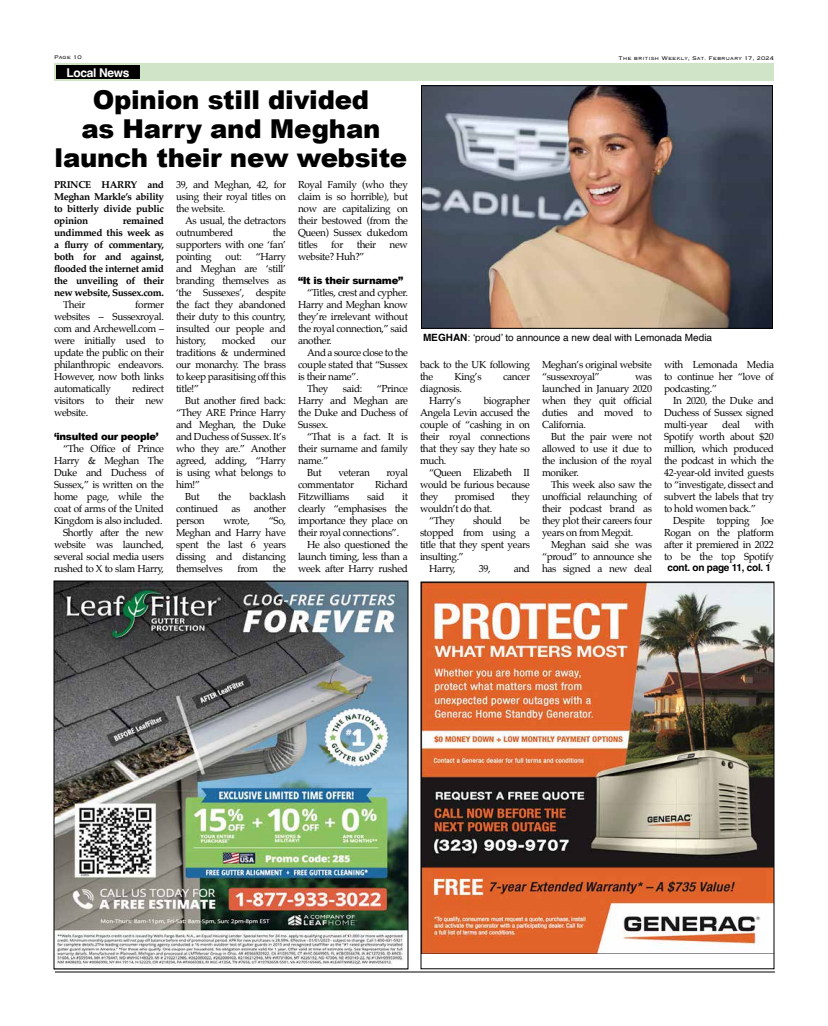
<style>
.page{position:relative;width:828px;height:1026px;background:#fff}
.page>*{position:absolute;margin:0;border:0;box-sizing:border-box;transform-origin:0 0}
.t1{font:900 26px/29px "Arial";letter-spacing:-.01em;color:#000;text-align:center}
.t2{font:700 12px "Helvetica";letter-spacing:-.025em;color:#fff}
.t3{font:10px/12px "Palatino";letter-spacing:-.03em;color:#000;text-align:justify}
.t4{font:700 10px/12px "Palatino";letter-spacing:-.03em;color:#000;text-align:justify}
.t5{font:10px "Helvetica";color:#000}
.t6{font:900 10px "Arial";letter-spacing:-.03em;color:#000}
.t7{font:700 10px "Helvetica";letter-spacing:-.025em;color:#000}
.t8{font:300 7px "Copperplate";color:#000}
.s1{font-weight:700}
</style>
<div class="page">
<hr style="left:55px;top:972px;width:720px;height:1px;background:#000">
<div style="left:54px;top:63px;width:720px;height:18px;background:#d0e4c8"></div>
<div style="left:56px;top:65px;width:84px;height:14px;background:#000"></div>
<img style="left:56px;top:582px;width:350px;height:385px">
<div style="left:54px;top:580px;width:354px;height:390px;border:1px solid #000"></div>
<img style="left:422px;top:584px;width:350px;height:369px">
<div style="left:420px;top:582px;width:354px;height:387px;border:1px solid #000"></div>
<img style="left:423px;top:87px;width:348px;height:240px">
<div style="left:421px;top:85px;width:352px;height:244px;border:1px solid #000"></div>
<p class="t8" style="left:54px;top:54px;width:29px">Page 10</p>
<p class="t8" style="left:619px;top:54px;width:157px">The british Weekly, Sat. February 17, 2024</p>
<p class="t2" style="left:66px;top:67px;width:65px">Local News</p>
<h1 class="t1" style="left:55px;top:84px;width:354px">Opinion still divided<br>as Harry and Meghan launch their new website</h1>
<p class="t4" style="left:54px;top:179px;width:112px">PRINCE HARRY and Meghan Markle’s ability to bitterly divide public opinion</p>
<p class="t4" style="left:54px;top:215px;width:112px;text-indent:69px">remained undimmed this week as a flurry of commentary, both for and against, flooded the internet amid the unveiling of their new website, Sussex.com.</p>
<p class="t3" style="left:63px;top:299px;width:24px">Their</p>
<p class="t3" style="left:54px;top:299px;width:112px;text-indent:81px">former websites – Sussexroyal. com and Archewell.com – were initially used to update the public on their philanthropic endeavors.<br>However, now both links automatically</p>
<p class="t3" style="left:54px;top:383px;width:111px;text-indent:78px">redirect visitors to their new website.</p>
<p class="t6" style="left:54px;top:429px;width:106px">‘insulted our people’</p>
<p class="t3" style="left:54px;top:443px;width:112px;text-align:right">“The Office of Prince<br>Harry &amp; Meghan The<br>Duke and Duchess of<br>Sussex,” is written on the home page, while the coat of arms of the United<br>Kingdom is also included.<br>Shortly after the new website was launched, several social media users rushed to X to slam Harry,</p>
<p class="t3" style="left:176px;top:179px;width:112px">39, and Meghan, 42, for using their royal titles on the website.</p>
<p class="t3" style="left:176px;top:215px;width:112px;text-indent:9px">As usual, the detractors outnumbered</p>
<p class="t3" style="left:176px;top:227px;width:111px;text-indent:97px">the supporters with one ‘fan’ pointing</p>
<p class="t3" style="left:176px;top:251px;width:112px;text-indent:80px">“Harry and Meghan are ‘still’ branding themselves as ‘the Sussexes’, despite the fact they abandoned their duty to this country, insulted our people and history,</p>
<p class="t3" style="left:226px;top:251px;width:18px">out:</p>
<p class="t3" style="left:222px;top:335px;width:35px">mocked</p>
<p class="t3" style="left:176px;top:335px;width:112px;text-indent:95px">our traditions &amp; undermined our monarchy. The brass to keep parasitising off this title!”</p>
<p class="t3" style="left:185px;top:395px;width:102px">But another fired back:</p>
<p class="t3" style="left:176px;top:407px;width:111px">“They ARE Prince Harry</p>
<p class="t3" style="left:176px;top:419px;width:112px">and Meghan, the Duke</p>
<p class="t3" style="left:176px;top:431px;width:111px">and Duchess of Sussex. It’s</p>
<p class="t3" style="left:176px;top:443px;width:111px">who they are.” Another</p>
<p class="t3" style="left:176px;top:455px;width:111px">agreed, adding, “Harry</p>
<p class="t3" style="left:176px;top:467px;width:111px">is using what belongs to</p>
<p class="t3" style="left:176px;top:479px;width:26px">him!”</p>
<p class="t3" style="left:185px;top:491px;width:16px">But</p>
<p class="t3" style="left:218px;top:491px;width:15px">the</p>
<p class="t3" style="left:250px;top:491px;width:38px">backlash</p>
<p class="t3" style="left:176px;top:503px;width:44px">continued</p>
<p class="t3" style="left:232px;top:503px;width:10px">as</p>
<p class="t3" style="left:254px;top:503px;width:34px">another</p>
<p class="t3" style="left:176px;top:515px;width:30px">person</p>
<p class="t3" style="left:223px;top:515px;width:28px">wrote,</p>
<p class="t3" style="left:176px;top:515px;width:112px;text-indent:93px">“So, Meghan and Harry have spent the last 6 years dissing and distancing themselves</p>
<p class="t3" style="left:237px;top:563px;width:22px">from</p>
<p class="t3" style="left:273px;top:563px;width:15px">the</p>
<p class="t3" style="left:298px;top:179px;width:112px">Royal Family (who they claim is so horrible), but now are capitalizing on their bestowed (from the Queen) Sussex dukedom titles</p>
<p class="t3" style="left:331px;top:239px;width:14px">for</p>
<p class="t3" style="left:357px;top:239px;width:21px">their</p>
<p class="t3" style="left:390px;top:239px;width:20px">new</p>
<p class="t3" style="left:298px;top:251px;width:68px">website? Huh?”</p>
<p class="t6" style="left:298px;top:273px;width:107px">“It is their surname”</p>
<p class="t3" style="left:298px;top:287px;width:112px;text-indent:9px">“Titles, crest and cypher.<br>Harry and Meghan know they’re irrelevant without the royal connection,” said another.</p>
<p class="t3" style="left:307px;top:347px;width:103px">And a source close to the</p>
<p class="t3" style="left:298px;top:359px;width:111px">couple stated that “Sussex</p>
<p class="t3" style="left:298px;top:371px;width:62px">is their name”.</p>
<p class="t3" style="left:307px;top:383px;width:23px">They</p>
<p class="t3" style="left:343px;top:383px;width:21px">said:</p>
<p class="t3" style="left:298px;top:383px;width:112px;text-indent:79px">“Prince Harry and Meghan are the Duke and Duchess of Sussex.</p>
<p class="t3" style="left:307px;top:431px;width:103px">“That is a fact. It is</p>
<p class="t3" style="left:298px;top:443px;width:111px">their surname and family</p>
<p class="t3" style="left:298px;top:455px;width:32px">name.”</p>
<p class="t3" style="left:307px;top:467px;width:16px">But</p>
<p class="t3" style="left:338px;top:467px;width:33px">veteran</p>
<p class="t3" style="left:386px;top:467px;width:23px">royal</p>
<p class="t3" style="left:298px;top:479px;width:58px">commentator</p>
<p class="t3" style="left:375px;top:479px;width:34px">Richard</p>
<p class="t3" style="left:298px;top:491px;width:53px">Fitzwilliams</p>
<p class="t3" style="left:367px;top:491px;width:19px">said</p>
<p class="t3" style="left:402px;top:491px;width:7px">it</p>
<p class="t3" style="left:298px;top:503px;width:111px">clearly “emphasises the</p>
<p class="t3" style="left:298px;top:515px;width:111px">importance they place on</p>
<p class="t3" style="left:298px;top:527px;width:103px">their royal connections”.</p>
<p class="t3" style="left:307px;top:539px;width:103px">He also questioned the</p>
<p class="t3" style="left:298px;top:551px;width:111px">launch timing, less than a</p>
<p class="t3" style="left:298px;top:563px;width:111px">week after Harry rushed</p>
<p class="t5" style="left:423px;top:333px;width:291px"><span class="s1">MEGHAN</span>: ‘proud’ to announce a new deal with Lemonada Media</p>
<p class="t3" style="left:420px;top:359px;width:111px">back to the UK following the</p>
<p class="t3" style="left:455px;top:371px;width:29px">King’s</p>
<p class="t3" style="left:503px;top:371px;width:28px">cancer</p>
<p class="t3" style="left:420px;top:383px;width:44px;text-align:right">diagnosis.<br>Harry’s</p>
<p class="t3" style="left:420px;top:395px;width:112px;text-indent:64px">biographer Angela Levin accused the couple of “cashing in on their royal connections that they say they hate so much.</p>
<p class="t3" style="left:420px;top:467px;width:111px;text-indent:9px">“Queen Elizabeth II would be furious because they</p>
<p class="t3" style="left:455px;top:491px;width:42px">promised</p>
<p class="t3" style="left:511px;top:491px;width:20px">they</p>
<p class="t3" style="left:429px;top:503px;width:65px;text-indent:-9px">wouldn’t do that. “They</p>
<p class="t3" style="left:473px;top:515px;width:31px">should</p>
<p class="t3" style="left:520px;top:515px;width:12px">be</p>
<p class="t3" style="left:420px;top:527px;width:111px">stopped from using a</p>
<p class="t3" style="left:420px;top:539px;width:111px">title that they spent years</p>
<p class="t3" style="left:420px;top:551px;width:45px">insulting.”</p>
<p class="t3" style="left:429px;top:563px;width:28px">Harry,</p>
<p class="t3" style="left:479px;top:563px;width:13px">39,</p>
<p class="t3" style="left:514px;top:563px;width:18px">and</p>
<p class="t3" style="left:542px;top:359px;width:111px">Meghan’s original website “sussexroyal”</p>
<p class="t3" style="left:542px;top:371px;width:112px;text-indent:93px">was launched in January 2020 when they quit official duties and moved to California.</p>
<p class="t3" style="left:542px;top:431px;width:112px;text-indent:9px">But the pair were not allowed to use it due to the inclusion of the royal moniker.</p>
<p class="t3" style="left:542px;top:479px;width:112px;text-indent:9px">This week also saw the unofficial relaunching of their podcast brand as they plot their careers four years on from Megxit.</p>
<p class="t3" style="left:542px;top:539px;width:112px;text-indent:9px">Meghan said she was “proud” to announce she has signed a new deal</p>
<p class="t3" style="left:664px;top:359px;width:111px">with Lemonada Media to continue her “love of podcasting.”</p>
<p class="t3" style="left:664px;top:395px;width:112px;text-indent:9px">In 2020, the Duke and Duchess of Sussex signed multi-year</p>
<p class="t3" style="left:664px;top:419px;width:112px;text-indent:91px">with Spotify worth about $20 million, which produced the podcast in which the 42-year-old invited guests to “investigate, dissect and subvert the labels that try to hold women back.”</p>
<p class="t3" style="left:664px;top:515px;width:111px;text-indent:9px">Despite topping Joe Rogan on the platform after it premiered in 2022 to be the top Spotify</p>
<p class="t3" style="left:722px;top:419px;width:19px">deal</p>
<p class="t7" style="left:667px;top:564px;width:105px">cont. on page 11, col. 1</p>
</div>
